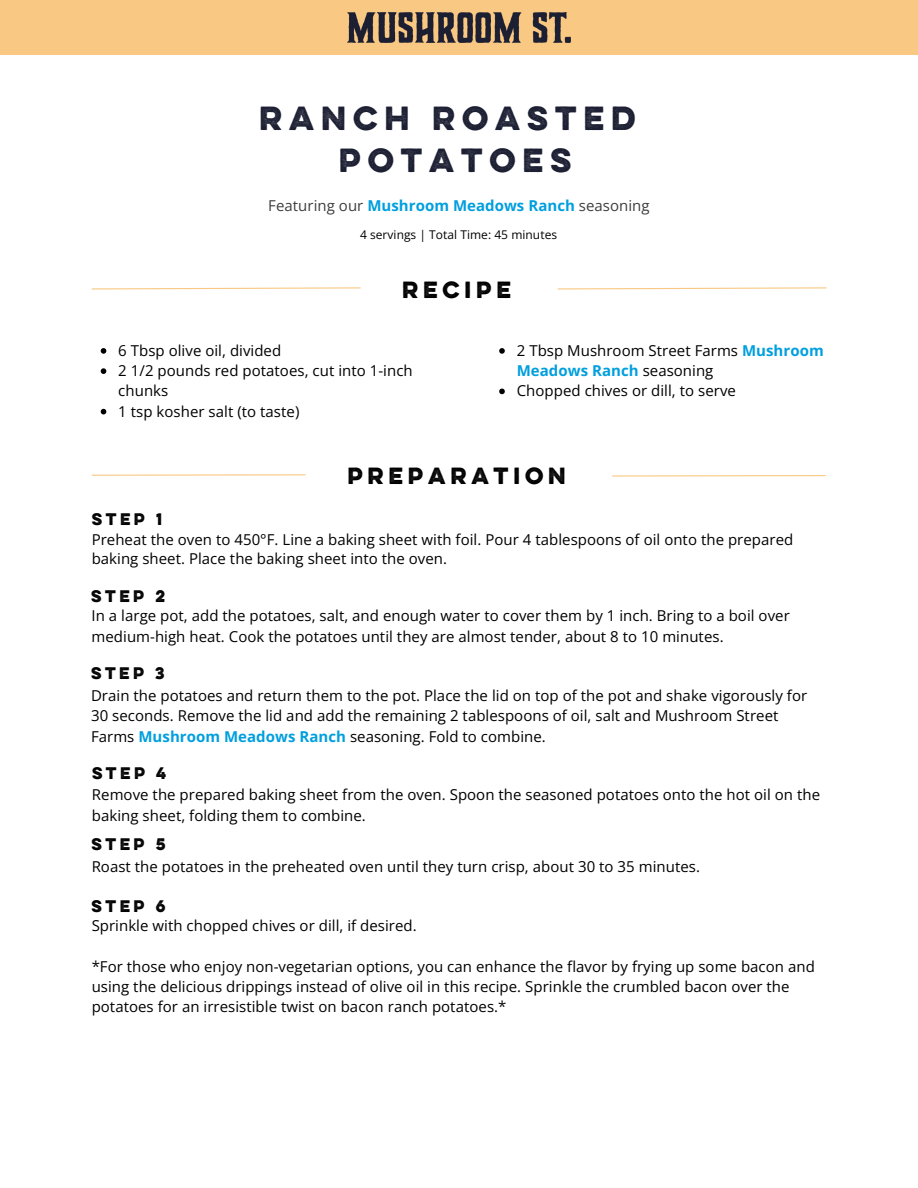
<style>
.page{position:relative;width:918px;height:1188px;background:#fff}
.page>*{position:absolute;margin:0;border:0;box-sizing:border-box;transform-origin:0 0}
.t1{font:700 30px "Lulo One";letter-spacing:.005em;color:#1d2033}
.t2{font:700 21px "Lulo One";letter-spacing:.005em;color:#000}
.t3{font:15px/20.2px "Open Sans";letter-spacing:.005em;color:#000}
.t4{font:15px "Open Sans";letter-spacing:.005em;color:#3e3e3e}
.t5{font:700 15px "Lulo One";letter-spacing:.005em;color:#000}
.t6{font:12px "Open Sans";letter-spacing:.005em;color:#000}
.s1{font-weight:700;color:#009fde}
</style>
<div class="page">
<div style="left:0;top:0;width:918px;height:54px;background:#f9c883"></div>
<img style="left:347px;top:12px;width:224px;height:30px">
<svg style="left:91px;top:287px;width:270px;height:3px"></svg>
<svg style="left:557px;top:287px;width:270px;height:3px"></svg>
<hr style="left:92px;top:474px;width:214px;height:2px;background:#f9c883">
<hr style="left:612px;top:475px;width:214px;height:2px;background:#f9c883">
<svg style="left:101px;top:348px;width:5px;height:6px"></svg>
<svg style="left:101px;top:368px;width:5px;height:6px"></svg>
<svg style="left:101px;top:409px;width:5px;height:5px"></svg>
<svg style="left:499px;top:348px;width:6px;height:6px"></svg>
<svg style="left:499px;top:389px;width:6px;height:5px"></svg>
<p class="t1" style="left:259px;top:104px;width:385px">RANCH ROASTED</p>
<p class="t1" style="left:339px;top:145px;width:241px">POTATOES</p>
<p class="t4" style="left:268px;top:195px;width:383px">Featuring our <span class="s1">Mushroom Meadows Ranch</span> seasoning</p>
<p class="t6" style="left:360px;top:227px;width:199px">4 servings | Total Time: 45 minutes</p>
<p class="t2" style="left:402px;top:279px;width:115px">RECIPE</p>
<p class="t3" style="left:118px;top:340px;width:164px">6 Tbsp olive oil, divided</p>
<p class="t3" style="left:118px;top:360px;width:296px">2 1/2 pounds red potatoes, cut into 1-inch chunks</p>
<p class="t3" style="left:118px;top:401px;width:183px">1 tsp kosher salt (to taste)</p>
<p class="t3" style="left:517px;top:340px;width:308px">2 Tbsp Mushroom Street Farms <span class="s1">Mushroom<br>Meadows Ranch</span> seasoning</p>
<p class="t3" style="left:517px;top:381px;width:221px">Chopped chives or dill, to serve</p>
<p class="t2" style="left:347px;top:466px;width:225px">PREPARATION</p>
<p class="t5" style="left:92px;top:512px;width:75px">STEP 1</p>
<p class="t3" style="left:92px;top:529px;width:703px;line-height:19.2px">Preheat the oven to 450°F. Line a baking sheet with foil. Pour 4 tablespoons of oil onto the prepared baking sheet. Place the baking sheet into the oven.</p>
<p class="t5" style="left:91px;top:589px;width:79px">STEP 2</p>
<p class="t3" style="left:92px;top:605px;width:700px">In a large pot, add the potatoes, salt, and enough water to cover them by 1 inch. Bring to a boil over medium-high heat. Cook the potatoes until they are almost tender, about 8 to 10 minutes.</p>
<p class="t5" style="left:91px;top:666px;width:78px">STEP 3</p>
<p class="t3" style="left:91px;top:685px;width:718px">Drain the potatoes and return them to the pot. Place the lid on top of the pot and shake vigorously for<br>30 seconds. Remove the lid and add the remaining 2 tablespoons of oil, salt and Mushroom Street<br>Farms <span class="s1">Mushroom Meadows Ranch</span> seasoning. Fold to combine.</p>
<p class="t5" style="left:92px;top:766px;width:79px">STEP 4</p>
<p class="t3" style="left:92px;top:785px;width:730px">Remove the prepared baking sheet from the oven. Spoon the seasoned potatoes onto the hot oil on the baking sheet, folding them to combine.</p>
<p class="t5" style="left:92px;top:837px;width:79px">STEP 5</p>
<p class="t3" style="left:92px;top:856px;width:610px">Roast the potatoes in the preheated oven until they turn crisp, about 30 to 35 minutes.</p>
<p class="t5" style="left:92px;top:899px;width:79px">STEP 6</p>
<p class="t3" style="left:92px;top:915px;width:327px">Sprinkle with chopped chives or dill, if desired.</p>
<p class="t3" style="left:92px;top:956px;width:725px">*For those who enjoy non-vegetarian options, you can enhance the flavor by frying up some bacon and using the delicious drippings instead of olive oil in this recipe. Sprinkle the crumbled bacon over the potatoes for an irresistible twist on bacon ranch potatoes.*</p>
</div>
